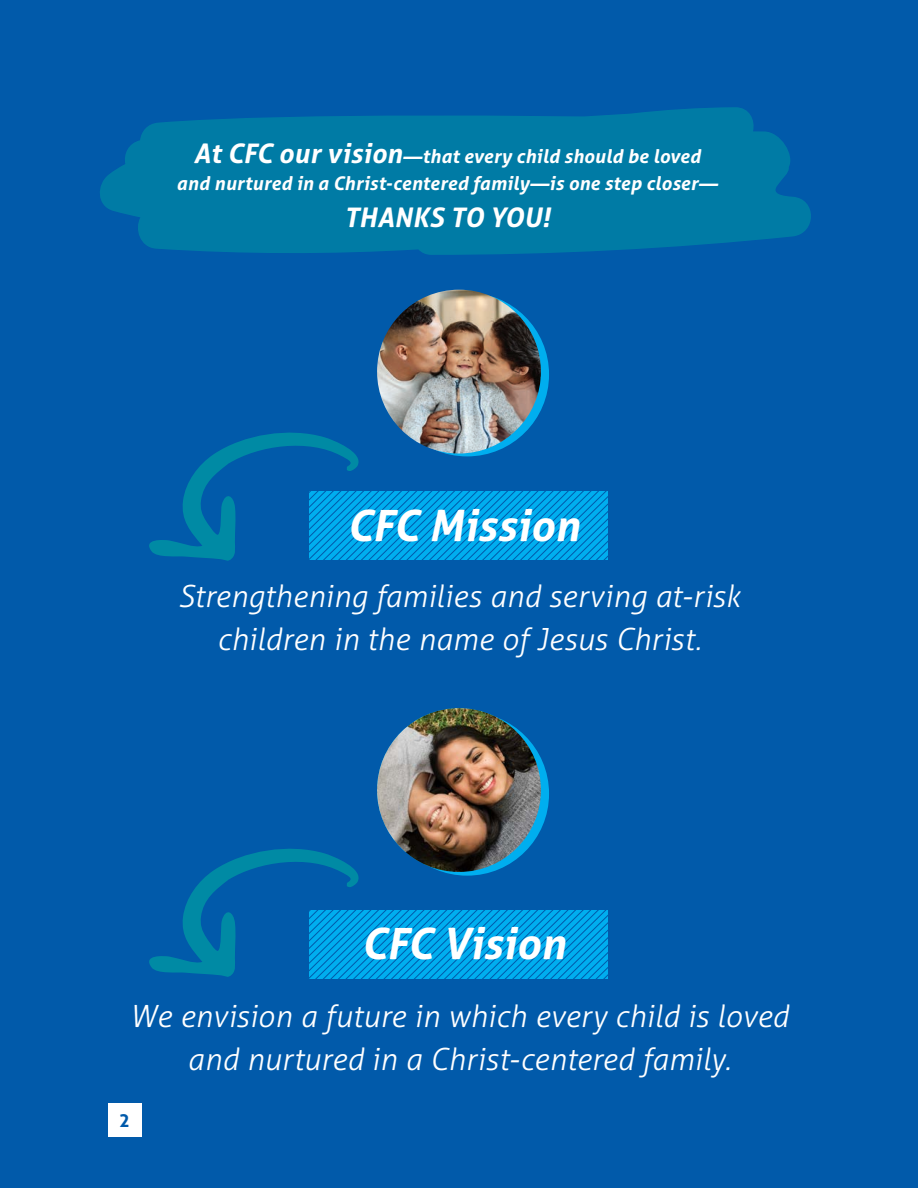
<style>
.page{position:relative;width:918px;height:1188px;background:#015aaa}
.page>*{position:absolute;margin:0;border:0;box-sizing:border-box;transform-origin:0 0}
.t1{font:italic 700 43.2px "Aller";letter-spacing:.005em;color:#fff}
.t2{font:italic 300 30.6px/43.2px "Aller";letter-spacing:.005em;color:#fff;text-align:center}
.t3{font:italic 700 27px "Aller";letter-spacing:.005em;color:#fff}
.t4{font:italic 700 18.9px/26.4px "Aller";letter-spacing:.01em;color:#fff;text-align:center}
.t5{font:700 18px "Aller";color:#015aaa}
.s1{font-size:27px}
</style>
<div class="page">
<div style="left:385px;top:712px;width:164px;height:164px;background:#00aeef;border-radius:50%"></div>
<img style="left:377px;top:708px;width:164px;height:164px;border-radius:82px">
<div style="left:385px;top:293px;width:164px;height:163px;background:#00aeef;border-radius:50%"></div>
<img style="left:377px;top:290px;width:164px;height:164px;border-radius:82px">
<svg style="left:149px;top:427px;width:459px;height:134px"></svg>
<svg style="left:149px;top:843px;width:459px;height:136px"></svg>
<svg style="left:100px;top:107px;width:711px;height:148px;fill:#007ba5"></svg>
<div style="left:108px;top:1104px;width:33px;height:33px;background:#fff"></div>
<p class="t4" style="left:177px;top:143px;width:542px"><span class="s1">At CFC our vision</span>—that every child should be loved and nurtured in a Christ-centered family—is one step closer—</p>
<p class="t3" style="left:344px;top:201px;width:207px">THANKS TO YOU!</p>
<p class="t1" style="left:347px;top:498px;width:234px">CFC Mission</p>
<p class="t2" style="left:178px;top:574px;width:563px">Strengthening families and serving at-risk children in the name of Jesus Christ.</p>
<p class="t1" style="left:361px;top:917px;width:206px">CFC Vision</p>
<p class="t2" style="left:130px;top:995px;width:660px">We envision a future in which every child is loved and nurtured in a Christ-centered family.</p>
<p class="t5" style="left:119px;top:1109px;width:12px">2</p>
</div>
